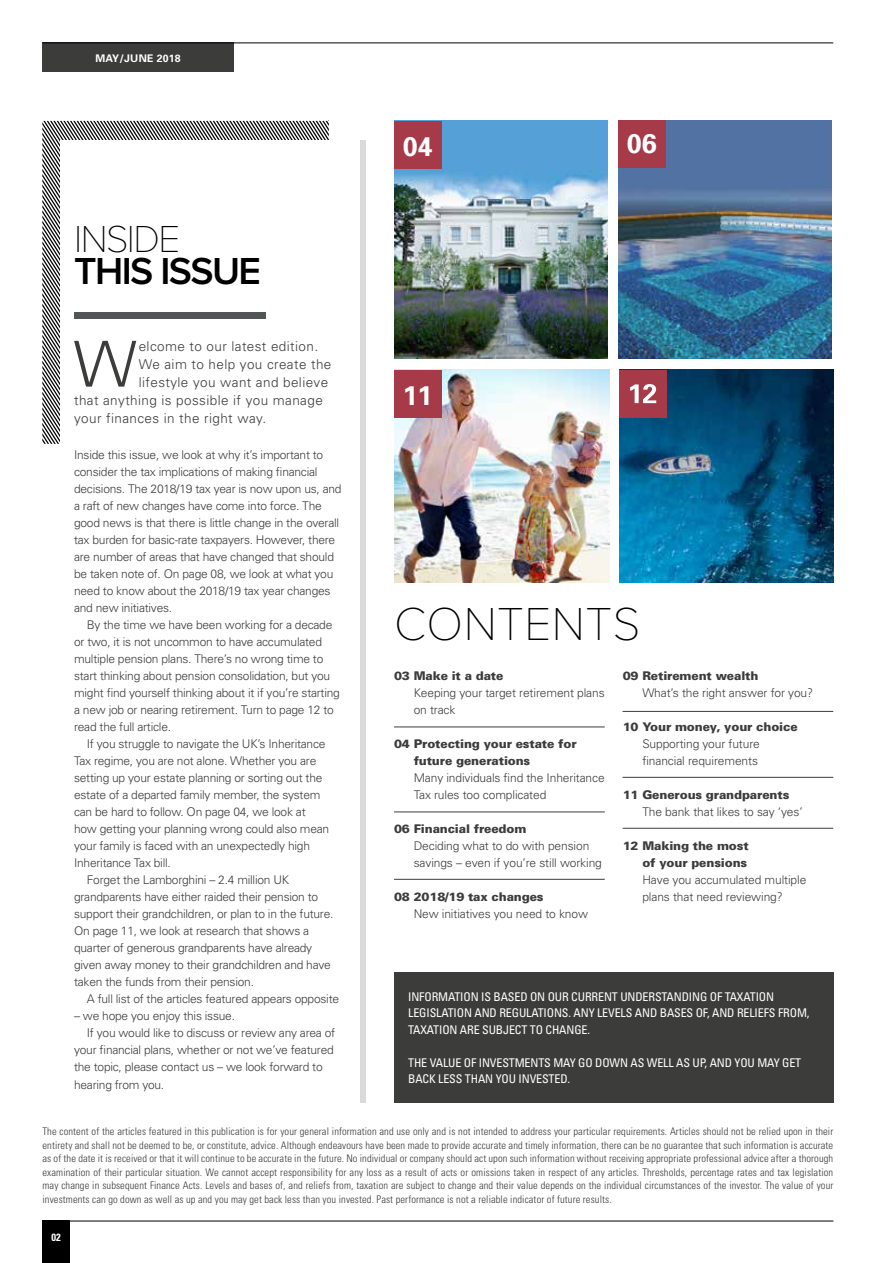
<style>
.page{position:relative;width:893px;height:1263px;background:#fff}
.page>*{position:absolute;margin:0;border:0;box-sizing:border-box;transform-origin:0 0}
.t1{font:300 63.3px "Univers";color:#3c3c3b}
.t2{font:100 48px "Proxima Nova A";letter-spacing:.01em;color:#000}
.t3{font:600 39px "Proxima Nova A";letter-spacing:-.04em;color:#000}
.t4{font:100 39px "Proxima Nova A";letter-spacing:-.04em;color:#000}
.t5{font:700 27px "Univers";color:#fff}
.t6{font:300 13.5px "Univers";letter-spacing:.03em;color:#3c3c3b}
.t7{font:300 12px/17px "Univers";letter-spacing:-.02em;color:#3c3c3b}
.t8{font:condensed 12px/16.5px "Univers";letter-spacing:-.01em;color:#fff}
.t9{font:900 12px/17px "Univers";letter-spacing:-.01em;color:#3c3c3b}
.t10{font:300 condensed 10.5px/13.5px "Univers";letter-spacing:.01em;color:#3c3c3b;text-align:justify}
.t11{font:700 10.5px "Univers";letter-spacing:.02em;color:#fff}
.t12{font:700 condensed 10.5px "Univers";color:#fff}
</style>
<div class="page">
<hr style="left:43px;top:1221px;width:790px;height:1px;background:#000">
<div style="left:42px;top:1220px;width:28px;height:43px;background:#000"></div>
<img style="left:619px;top:370px;width:214px;height:213px">
<div style="left:42px;top:43px;width:192px;height:29px;background:#3c3c3b"></div>
<hr style="left:42px;top:43px;width:791px;height:1px;background:#000">
<svg style="left:42px;top:121px;width:287px;height:323px"></svg>
<div style="left:61px;top:140px;width:305px;height:800px;background:#fff"></div>
<img style="left:394px;top:370px;width:215px;height:213px">
<div style="left:360px;top:140px;width:6px;height:962px;background:#dadada"></div>
<img style="left:394px;top:121px;width:214px;height:237px">
<img style="left:618px;top:121px;width:214px;height:237px">
<hr style="left:394px;top:727px;width:211px;height:1px;background:#3c3c3b">
<hr style="left:623px;top:828px;width:210px;height:1px;background:#3c3c3b">
<hr style="left:623px;top:711px;width:210px;height:1px;background:#3c3c3b">
<hr style="left:623px;top:777px;width:210px;height:1px;background:#3c3c3b">
<hr style="left:394px;top:812px;width:211px;height:1px;background:#3c3c3b">
<hr style="left:394px;top:879px;width:211px;height:1px;background:#3c3c3b">
<div style="left:394px;top:973px;width:439px;height:130px;background:#3c3c3b"></div>
<div style="left:618px;top:120px;width:47px;height:47px;background:#a73a48"></div>
<div style="left:394px;top:370px;width:47px;height:47px;background:#a73a48"></div>
<div style="left:394px;top:121px;width:47px;height:47px;background:#a73a48"></div>
<div style="left:619px;top:370px;width:48px;height:47px;background:#a73a48"></div>
<div style="left:74px;top:313px;width:192px;height:6px;background:#525556"></div>
<svg style="left:630px;top:384px;width:26px;height:19px"></svg>
<p class="t11" style="left:95px;top:51px;width:87px">MAY/JUNE 2018</p>
<h3 class="t4" style="left:74px;top:218px;width:108px">INSIDE</h3>
<h3 class="t3" style="left:74px;top:249px;width:189px">THIS ISSUE</h3>
<h1 class="t1" style="left:73px;top:326px;width:65px">W</h1>
<p class="t6" style="left:139px;top:338px;width:181px">elcome to our latest edition.</p>
<p class="t6" style="left:139px;top:356px;width:194px">We aim to help you create the</p>
<p class="t6" style="left:139px;top:374px;width:191px">lifestyle you want and believe</p>
<p class="t6" style="left:74px;top:392px;width:250px">that anything is possible if you manage</p>
<p class="t6" style="left:74px;top:410px;width:194px">your finances in the right way.</p>
<p class="t7" style="left:74px;top:446px;width:269px">Inside this issue, we look at why it’s important to consider the tax implications of making financial decisions. The 2018/19 tax year is now upon us, and a raft of new changes have come into force. The good news is that there is little change in the overall tax burden for basic-rate taxpayers. However, there are number of areas that have changed that should be taken note of. On page 08, we look at what you need to know about the 2018/19 tax year changes and new initiatives.</p>
<p class="t7" style="left:74px;top:616px;width:267px;text-indent:13px">By the time we have been working for a decade or two, it is not uncommon to have accumulated multiple pension plans. There’s no wrong time to start thinking about pension consolidation, but you might find yourself thinking about it if you’re starting a new job or nearing retirement. Turn to page 12 to read the full article.</p>
<p class="t7" style="left:87px;top:735px;width:240px">If you struggle to navigate the UK’s Inheritance</p>
<p class="t7" style="left:74px;top:752px;width:244px">Tax regime, you are not alone. Whether you are</p>
<p class="t7" style="left:74px;top:769px;width:250px">setting up your estate planning or sorting out the</p>
<p class="t7" style="left:74px;top:786px;width:248px">estate of a departed family member, the system</p>
<p class="t7" style="left:74px;top:803px;width:233px">can be hard to follow. On page 04, we look at</p>
<p class="t7" style="left:74px;top:820px;width:257px">how getting your planning wrong could also mean</p>
<p class="t7" style="left:74px;top:837px;width:237px">your family is faced with an unexpectedly high</p>
<p class="t7" style="left:74px;top:854px;width:98px">Inheritance Tax bill.</p>
<p class="t7" style="left:87px;top:871px;width:204px">Forget the Lamborghini – 2.4 million UK</p>
<p class="t7" style="left:74px;top:888px;width:246px">grandparents have either raided their pension to</p>
<p class="t7" style="left:74px;top:905px;width:261px">support their grandchildren, or plan to in the future.</p>
<p class="t7" style="left:74px;top:922px;width:237px">On page 11, we look at research that shows a</p>
<p class="t7" style="left:74px;top:939px;width:240px">quarter of generous grandparents have already</p>
<p class="t7" style="left:74px;top:956px;width:258px">given away money to their grandchildren and have</p>
<p class="t7" style="left:74px;top:973px;width:181px">taken the funds from their pension.</p>
<p class="t7" style="left:87px;top:990px;width:254px">A full list of the articles featured appears opposite</p>
<p class="t7" style="left:74px;top:1007px;width:162px">– we hope you enjoy this issue.</p>
<p class="t7" style="left:87px;top:1024px;width:250px">If you would like to discuss or review any area of</p>
<p class="t7" style="left:74px;top:1041px;width:261px">your financial plans, whether or not we’ve featured</p>
<p class="t7" style="left:74px;top:1058px;width:250px">the topic, please contact us – we look forward to</p>
<p class="t7" style="left:74px;top:1075px;width:92px">hearing from you.</p>
<h3 class="t5" style="left:403px;top:129px;width:31px">04</h3>
<h3 class="t5" style="left:403px;top:378px;width:31px">11</h3>
<h3 class="t5" style="left:627px;top:126px;width:31px">06</h3>
<h2 class="t2" style="left:394px;top:598px;width:248px">CONTENTS</h2>
<p class="t9" style="left:394px;top:667px;width:111px">03 Make it a date</p>
<p class="t7" style="left:414px;top:684px;width:193px">Keeping your target retirement plans on track</p>
<p class="t9" style="left:414px;top:735px;width:164px;text-indent:-20px">04 Protecting your estate for future generations</p>
<p class="t7" style="left:414px;top:769px;width:193px">Many individuals find the Inheritance<br>Tax rules too complicated</p>
<p class="t9" style="left:394px;top:820px;width:134px">06 Financial freedom</p>
<p class="t7" style="left:414px;top:837px;width:190px">Deciding what to do with pension savings – even if you’re still working</p>
<p class="t9" style="left:394px;top:888px;width:151px">08 2018/19 tax changes</p>
<p class="t7" style="left:414px;top:905px;width:176px">New initiatives you need to know</p>
<p class="t9" style="left:623px;top:667px;width:137px">09 Retirement wealth</p>
<p class="t7" style="left:642px;top:684px;width:172px">What’s the right answer for you?</p>
<p class="t9" style="left:623px;top:718px;width:176px">10 Your money, your choice</p>
<p class="t7" style="left:642px;top:735px;width:119px">Supporting your future financial requirements</p>
<p class="t9" style="left:623px;top:786px;width:168px">11 Generous grandparents</p>
<p class="t7" style="left:642px;top:803px;width:162px">The bank that likes to say ‘yes’</p>
<p class="t9" style="left:623px;top:837px;width:127px;text-align:right">12 Making the most of your pensions</p>
<p class="t7" style="left:642px;top:871px;width:166px">Have you accumulated multiple plans that need reviewing?</p>
<p class="t8" style="left:408px;top:988px;width:403px">INFORMATION IS BASED ON OUR CURRENT UNDERSTANDING OF TAXATION<br>LEGISLATION AND REGULATIONS. ANY LEVELS AND BASES OF, AND RELIEFS FROM,<br>TAXATION ARE SUBJECT TO CHANGE.</p>
<p class="t8" style="left:408px;top:1054px;width:395px">THE VALUE OF INVESTMENTS MAY GO DOWN AS WELL AS UP, AND YOU MAY GET<br>BACK LESS THAN YOU INVESTED.</p>
<p class="t10" style="left:43px;top:1124px;width:792px">The content of the articles featured in this publication is for your general information and use only and is not intended to address your particular requirements. Articles should not be relied upon in their entirety and shall not be deemed to be, or constitute, advice. Although endeavours have been made to provide accurate and timely information, there can be no guarantee that such information is accurate as of the date it is received or that it will continue to be accurate in the future. No individual or company should act upon such information without receiving appropriate professional advice after a thorough examination of their particular situation. We cannot accept responsibility for any loss as a result of acts or omissions taken in respect of any articles. Thresholds, percentage rates and tax legislation may change in subsequent Finance Acts. Levels and bases of, and reliefs from, taxation are subject to change and their value depends on the individual circumstances of the investor. The value of your investments can go down as well as up and you may get back less than you invested. Past performance is not a reliable indicator of future results.</p>
<p class="t12" style="left:51px;top:1230px;width:11px">02</p>
</div>
